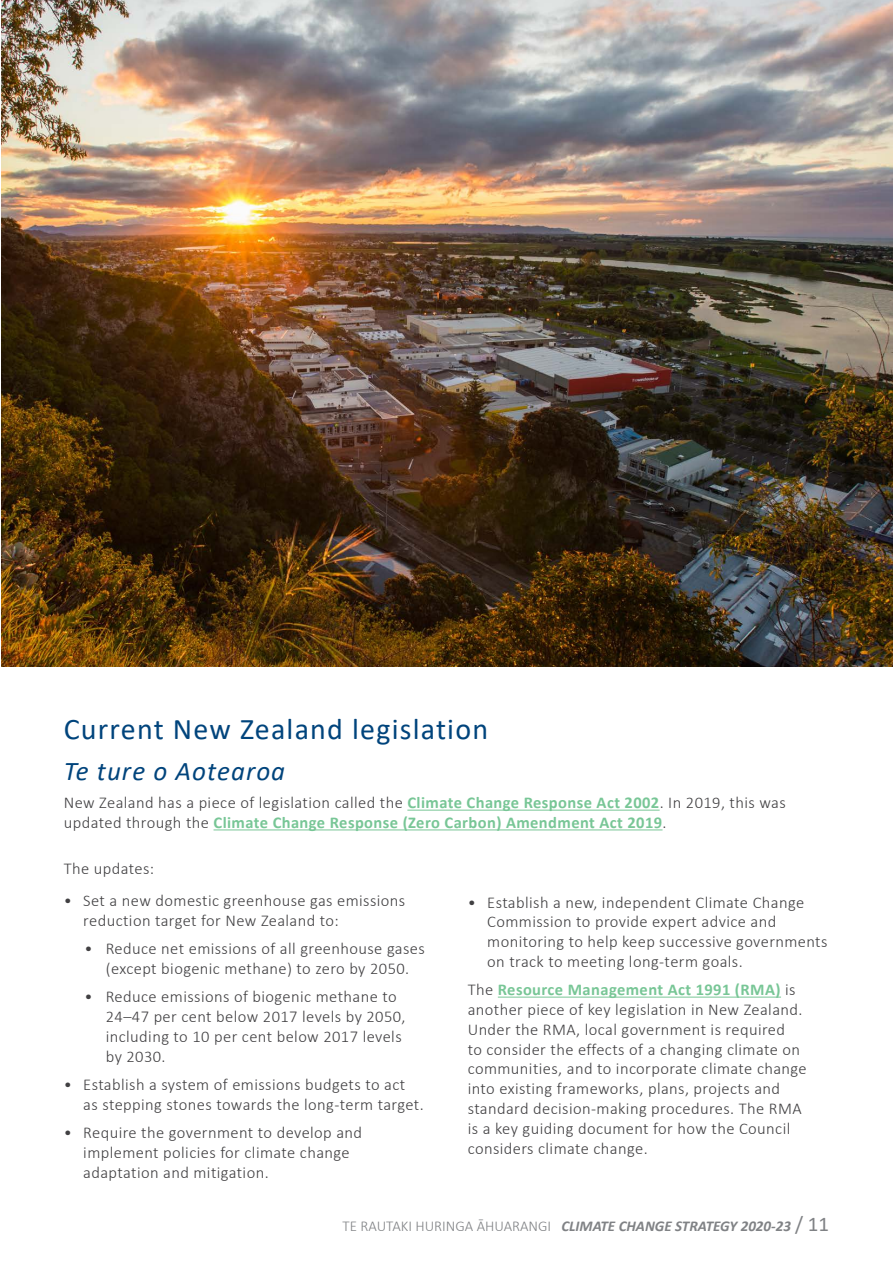
<style>
.page{position:relative;width:893px;height:1263px;background:#fff}
.page>*{position:absolute;margin:0;border:0;box-sizing:border-box;transform-origin:0 0}
.t1{font:30px "Calibri";letter-spacing:.04em;color:#00447c}
.t2{font:italic 27px "Calibri";letter-spacing:.04em;color:#00447c}
.t3{font:300 16.5px/19.8px "Calibri";letter-spacing:.025em;color:#414042}
.t4{font:700 16.5px/19.8px "Calibri";letter-spacing:.025em;color:#78c696}
.t5{font:italic 700 15px "Calibri";color:#808285}
.s1{font-weight:300;color:#414042}
.s2{font-weight:700;color:#78c696}
.s3{font-weight:300;font-style:normal}
.s4{font-weight:400;font-style:normal;font-size:21px}
</style>
<div class="page">
<hr style="left:407px;top:810px;width:253px;height:1px;background:#78c696">
<hr style="left:214px;top:830px;width:448px;height:1px;background:#78c696">
<img style="left:1px;top:0;width:892px;height:666px">
<hr style="left:498px;top:997px;width:283px;height:1px;background:#78c696">
<h1 class="t1" style="left:64px;top:708px;width:426px">Current New Zealand legislation</h1>
<h2 class="t2" style="left:64px;top:752px;width:223px">Te ture o Aotearoa</h2>
<p class="t4" style="left:64px;top:793px;width:723px"><span class="s1">New Zealand has a piece of legislation called the</span> Climate Change Response Act 2002<span class="s1">. In 2019, this was updated through the</span> Climate Change Response (Zero Carbon) Amendment Act 2019<span class="s1">.</span></p>
<p class="t3" style="left:64px;top:858px;width:92px">The updates:</p>
<p class="t3" style="left:83px;top:890px;width:324px;text-indent:-20px">• Set a new domestic greenhouse gas emissions reduction target for New Zealand to:</p>
<p class="t3" style="left:85px;top:939px;width:342px;text-align:center">• Reduce net emissions of all greenhouse gases (except biogenic methane) to zero by 2050.</p>
<p class="t3" style="left:106px;top:987px;width:301px;text-indent:-21px">• Reduce emissions of biogenic methane to<br>24–47 per cent below 2017 levels by 2050, including to 10 per cent below 2017 levels by 2030.</p>
<p class="t3" style="left:83px;top:1074px;width:342px;text-indent:-20px">• Establish a system of emissions budgets to act as stepping stones towards the long-term target.</p>
<p class="t3" style="left:83px;top:1122px;width:280px;text-indent:-20px">• Require the government to develop and implement policies for climate change adaptation and mitigation.</p>
<p class="t3" style="left:487px;top:892px;width:342px;text-indent:-20px">• Establish a new, independent Climate Change Commission to provide expert advice and monitoring to help keep successive governments on track to meeting long-term goals.</p>
<p class="t3" style="left:468px;top:980px;width:340px">The <span class="s2">Resource Management Act 1991 (RMA)</span> is another piece of key legislation in New Zealand.<br>Under the RMA, local government is required<br>to consider the effects of a changing climate on communities, and to incorporate climate change into existing frameworks, plans, projects and standard decision-making procedures. The RMA is a key guiding document for how the Council considers climate change.</p>
<p class="t5" style="left:343px;top:1215px;width:488px"><span class="s3">TE RAUTAKI HURINGA ĀHUARANGI</span> CLIMATE CHANGE STRATEGY 2020-23 <span class="s4">/ 11</span></p>
</div>
